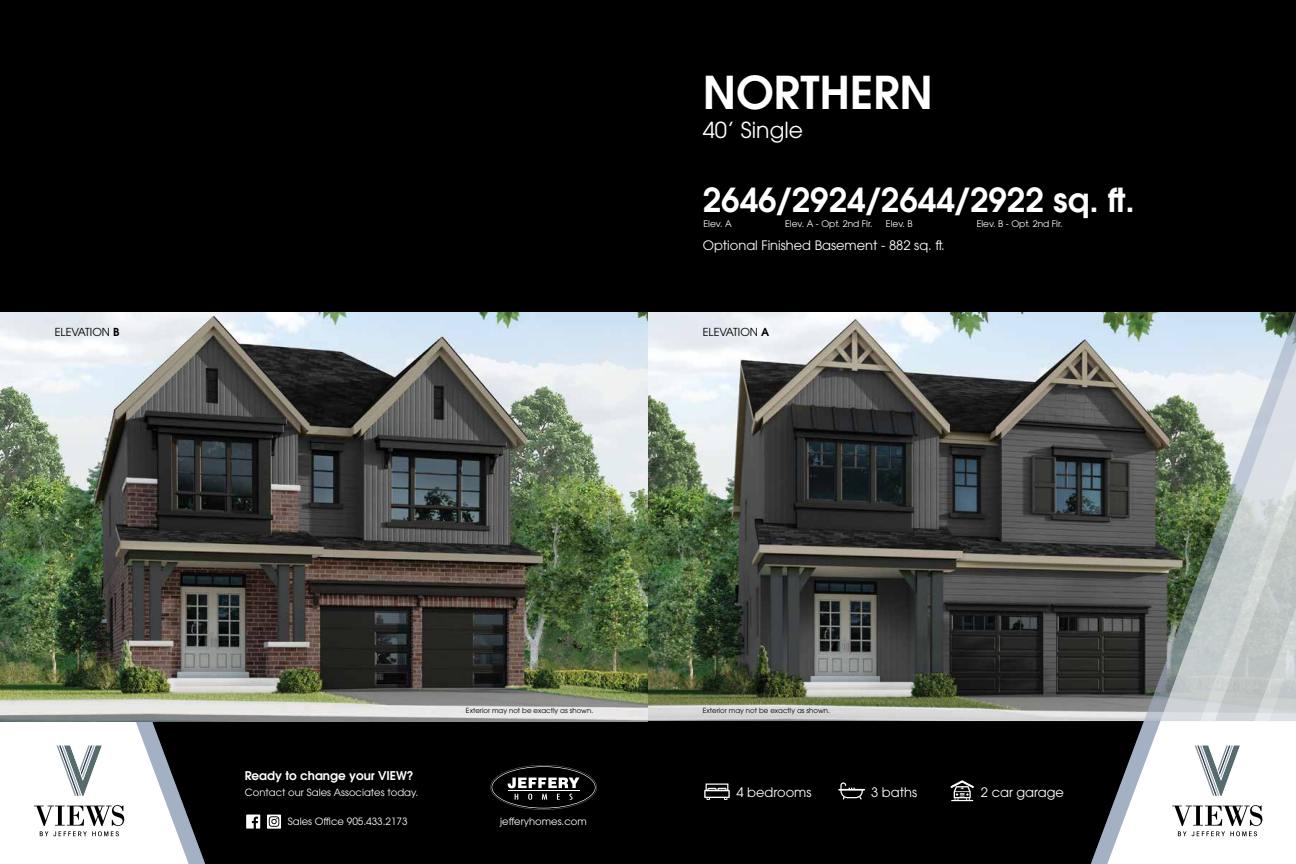
<style>
.page{position:relative;width:1296px;height:864px;background:#fff}
.page>*{position:absolute;margin:0;border:0;box-sizing:border-box;transform-origin:0 0}
.t1{font:600 45px "ITC Avant Garde Pro";color:#fff}
.t2{font:600 33px "ITC Avant Garde Pro";color:#fff}
.t3{font:22px "ITC Avant Garde Pro";color:#fff}
.t4{font:13px "ITC Avant Garde Pro";color:#fff}
.t5{font:600 12px "ITC Avant Garde Pro";color:#fff}
.t6{font:11px "ITC Avant Garde Pro";color:#000}
.t7{font:10px "ITC Avant Garde Pro";color:#fff}
.t8{font:9px "ITC Avant Garde Pro";color:#fff}
.t9{font:7px "ITC Avant Garde Pro";color:#000}
.s1{font-weight:600}
</style>
<div class="page">
<img style="left:648px;top:312px;width:440px;height:409px">
<div style="left:208px;top:721px;width:880px;height:143px;background:#000"></div>
<svg style="left:1091px;top:312px;width:205px;height:552px"></svg>
<svg style="left:704px;top:788px;width:26px;height:12px"></svg>
<div style="left:706px;top:784px;width:22px;height:7px;border:1px solid #fff"></div>
<svg style="left:838px;top:782px;width:27px;height:18px"></svg>
<svg style="left:951px;top:781px;width:23px;height:20px"></svg>
<svg style="left:0;top:721px;width:205px;height:143px"></svg>
<svg style="left:490px;top:765px;width:107px;height:45px;background:#292929"></svg>
<hr style="left:508px;top:791px;width:71px;height:1px;background:#fff">
<img style="left:0;top:312px;width:648px;height:409px">
<div style="left:0;top:0;width:1296px;height:312px;background:#000"></div>
<svg style="left:267px;top:815px;width:14px;height:14px"></svg>
<svg style="left:269px;top:816px;width:10px;height:11px"></svg>
<svg style="left:246px;top:815px;width:14px;height:14px"></svg>
<p class="t6" style="left:55px;top:325px;width:66px">ELEVATION <span class="s1">B</span></p>
<h1 class="t1" style="left:703px;top:63px;width:232px">NORTHERN</h1>
<h3 class="t3" style="left:703px;top:116px;width:102px">40’ Single</h3>
<h2 class="t2" style="left:703px;top:178px;width:434px">2646/2924/2644/2922 sq. ft.</h2>
<p class="t8" style="left:703px;top:218px;width:30px">Elev. A</p>
<p class="t8" style="left:785px;top:218px;width:89px">Elev. A - Opt. 2nd Flr.</p>
<p class="t8" style="left:886px;top:218px;width:28px">Elev. B</p>
<p class="t8" style="left:977px;top:218px;width:87px">Elev. B - Opt. 2nd Flr.</p>
<h3 class="t4" style="left:703px;top:237px;width:244px">Optional Finished Basement - 882 sq. ft.</h3>
<p class="t6" style="left:703px;top:325px;width:68px">ELEVATION <span class="s1">A</span></p>
<p class="t5" style="left:245px;top:768px;width:170px">Ready to change your VIEW?</p>
<p class="t7" style="left:245px;top:786px;width:175px">Contact our Sales Associates today.</p>
<p class="t9" style="left:466px;top:706px;width:129px">Exterior may not be exactly as shown.</p>
<p class="t7" style="left:288px;top:815px;width:121px">Sales Office 905.433.2173</p>
<p class="t7" style="left:500px;top:815px;width:88px">jefferyhomes.com</p>
<p class="t9" style="left:703px;top:706px;width:129px">Exterior may not be exactly as shown.</p>
<h3 class="t4" style="left:736px;top:785px;width:77px">4 bedrooms</h3>
<h3 class="t4" style="left:871px;top:785px;width:47px">3 baths</h3>
<h3 class="t4" style="left:981px;top:785px;width:85px">2 car garage</h3>
</div>
